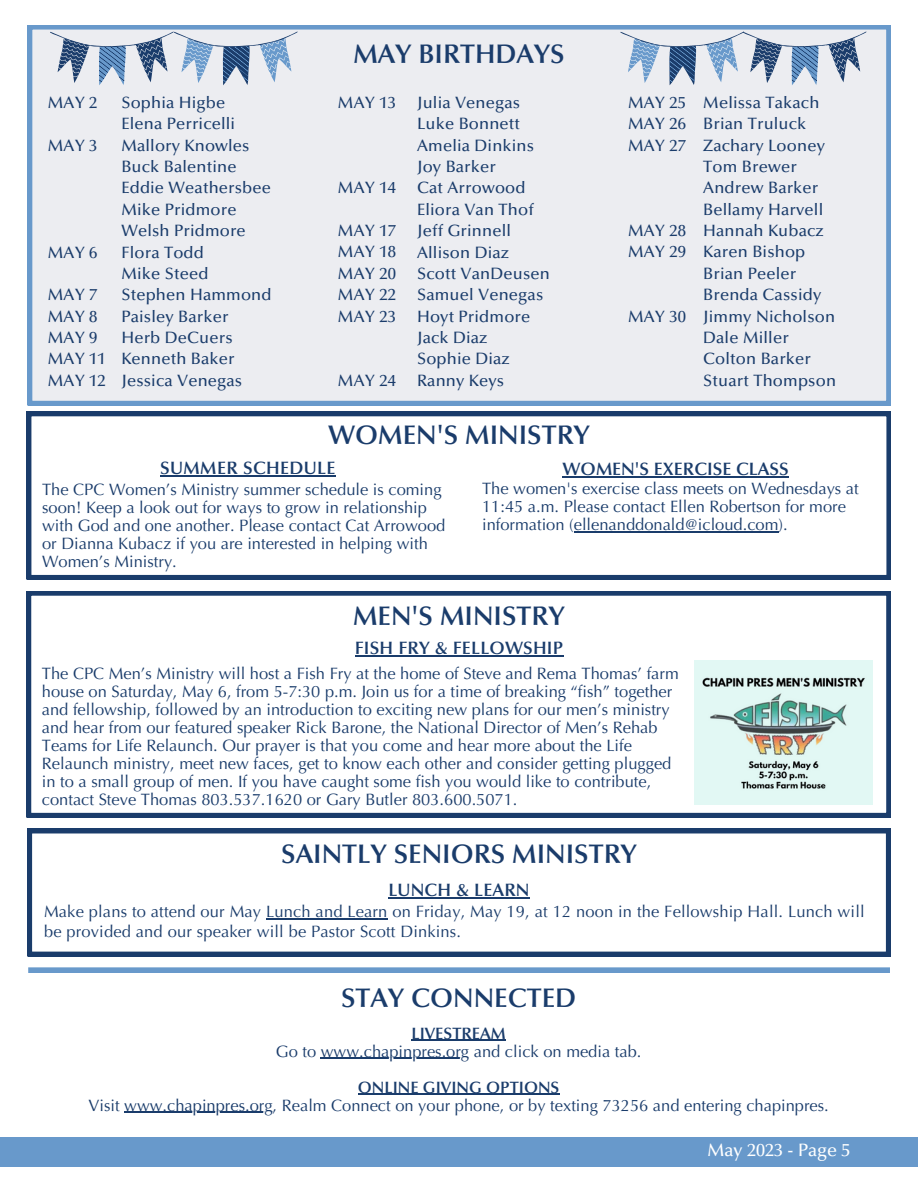
<style>
.page{position:relative;width:918px;height:1188px;background:#fff}
.page>*{position:absolute;margin:0;border:0;box-sizing:border-box;transform-origin:0 0}
.t1{font:600 27px "Optima LT Pro";color:#1a3c6b}
.t2{font:600 18px "Optima LT Pro";letter-spacing:.01em;color:#1a3c6b}
.t3{font:500 18px "Optima LT Pro";color:#fff}
.t4{font:16.5px/18px "Optima LT Pro";color:#1a3c6b}
.t5{font:500 16.5px "Optima LT Pro";letter-spacing:.01em;color:#1a3c6b}
.t6{font:600 16.5px "Optima LT Pro";color:#1a3c6b}
</style>
<div class="page">
<div style="left:0;top:1138px;width:918px;height:29px;background:#6899cb"></div>
<div style="left:28px;top:25px;width:863px;height:380px;background:#ecedf1"></div>
<svg style="left:50px;top:32px;width:248px;height:53px"></svg>
<svg style="left:27px;top:412px;width:864px;height:167px"></svg>
<svg style="left:28px;top:829px;width:862px;height:127px"></svg>
<svg style="left:620px;top:32px;width:246px;height:53px"></svg>
<svg style="left:27px;top:591px;width:864px;height:226px"></svg>
<img style="left:694px;top:660px;width:178px;height:144px">
<hr style="left:388px;top:897px;width:142px;height:1px;background:#1a3c6b">
<hr style="left:266px;top:918px;width:122px;height:1px;background:#1a3c6b">
<hr style="left:563px;top:476px;width:226px;height:1px;background:#1a3c6b">
<hr style="left:574px;top:531px;width:205px;height:1px;background:#1a3c6b">
<hr style="left:160px;top:475px;width:176px;height:2px;background:#1a3c6b">
<hr style="left:355px;top:655px;width:208px;height:2px;background:#1a3c6b">
<hr style="left:411px;top:1040px;width:95px;height:1px;background:#1a3c6b">
<hr style="left:321px;top:1058px;width:148px;height:1px;background:#1a3c6b">
<hr style="left:358px;top:1094px;width:201px;height:1px;background:#1a3c6b">
<hr style="left:124px;top:1112px;width:149px;height:1px;background:#1a3c6b">
<div style="left:28px;top:967px;width:862px;height:6px;background:#6899cb"></div>
<p class="t5" style="left:48px;top:96px;width:51px">MAY 2</p>
<p class="t5" style="left:48px;top:139px;width:51px">MAY 3</p>
<p class="t5" style="left:48px;top:245px;width:51px">MAY 6</p>
<p class="t5" style="left:48px;top:288px;width:51px">MAY 7</p>
<p class="t5" style="left:48px;top:310px;width:51px">MAY 8</p>
<p class="t5" style="left:48px;top:331px;width:51px">MAY 9</p>
<p class="t5" style="left:48px;top:352px;width:60px">MAY 11</p>
<p class="t5" style="left:48px;top:374px;width:60px">MAY 12</p>
<p class="t5" style="left:121px;top:96px;width:105px">Sophia Higbe</p>
<p class="t5" style="left:121px;top:117px;width:115px">Elena Perricelli</p>
<p class="t5" style="left:121px;top:139px;width:130px">Mallory Knowles</p>
<p class="t5" style="left:121px;top:160px;width:117px">Buck Balentine</p>
<p class="t5" style="left:121px;top:181px;width:151px">Eddie Weathersbee</p>
<p class="t5" style="left:121px;top:203px;width:117px">Mike Pridmore</p>
<p class="t5" style="left:121px;top:224px;width:126px">Welsh Pridmore</p>
<p class="t5" style="left:121px;top:245px;width:84px">Flora Todd</p>
<p class="t5" style="left:121px;top:267px;width:89px">Mike Steed</p>
<p class="t5" style="left:121px;top:288px;width:152px">Stephen Hammond</p>
<p class="t5" style="left:121px;top:310px;width:109px">Paisley Barker</p>
<p class="t5" style="left:121px;top:331px;width:113px">Herb DeCuers</p>
<p class="t5" style="left:121px;top:352px;width:115px">Kenneth Baker</p>
<p class="t5" style="left:121px;top:374px;width:122px">Jessica Venegas</p>
<p class="t1" style="left:353px;top:44px;width:213px">MAY BIRTHDAYS</p>
<p class="t5" style="left:417px;top:96px;width:105px">Julia Venegas</p>
<p class="t5" style="left:417px;top:117px;width:105px">Luke Bonnett</p>
<p class="t5" style="left:417px;top:139px;width:119px">Amelia Dinkins</p>
<p class="t5" style="left:417px;top:160px;width:80px">Joy Barker</p>
<p class="t5" style="left:417px;top:181px;width:110px">Cat Arrowood</p>
<p class="t5" style="left:417px;top:203px;width:118px">Eliora Van Thof</p>
<p class="t5" style="left:417px;top:224px;width:96px">Jeff Grinnell</p>
<p class="t5" style="left:417px;top:245px;width:94px">Allison Diaz</p>
<p class="t5" style="left:417px;top:267px;width:134px">Scott VanDeusen</p>
<p class="t5" style="left:417px;top:288px;width:128px">Samuel Venegas</p>
<p class="t5" style="left:417px;top:310px;width:115px">Hoyt Pridmore</p>
<p class="t5" style="left:417px;top:331px;width:72px">Jack Diaz</p>
<p class="t5" style="left:417px;top:352px;width:94px">Sophie Diaz</p>
<p class="t5" style="left:417px;top:374px;width:89px">Ranny Keys</p>
<p class="t5" style="left:338px;top:96px;width:60px">MAY 13</p>
<p class="t5" style="left:338px;top:181px;width:60px">MAY 14</p>
<p class="t5" style="left:338px;top:224px;width:60px">MAY 17</p>
<p class="t5" style="left:338px;top:245px;width:60px">MAY 18</p>
<p class="t5" style="left:338px;top:267px;width:60px">MAY 20</p>
<p class="t5" style="left:338px;top:288px;width:60px">MAY 22</p>
<p class="t5" style="left:338px;top:310px;width:60px">MAY 23</p>
<p class="t5" style="left:338px;top:374px;width:60px">MAY 24</p>
<p class="t1" style="left:328px;top:424px;width:263px">WOMEN'S MINISTRY</p>
<p class="t5" style="left:628px;top:96px;width:60px">MAY 25</p>
<p class="t5" style="left:628px;top:117px;width:60px">MAY 26</p>
<p class="t5" style="left:628px;top:139px;width:60px">MAY 27</p>
<p class="t5" style="left:628px;top:224px;width:60px">MAY 28</p>
<p class="t5" style="left:628px;top:245px;width:60px">MAY 29</p>
<p class="t5" style="left:628px;top:310px;width:60px">MAY 30</p>
<p class="t5" style="left:703px;top:96px;width:118px">Melissa Takach</p>
<p class="t5" style="left:703px;top:117px;width:105px">Brian Truluck</p>
<p class="t5" style="left:703px;top:139px;width:123px">Zachary Looney</p>
<p class="t5" style="left:703px;top:160px;width:95px">Tom Brewer</p>
<p class="t5" style="left:703px;top:181px;width:117px">Andrew Barker</p>
<p class="t5" style="left:703px;top:203px;width:122px">Bellamy Harvell</p>
<p class="t5" style="left:703px;top:224px;width:122px">Hannah Kubacz</p>
<p class="t5" style="left:703px;top:245px;width:104px">Karen Bishop</p>
<p class="t5" style="left:703px;top:267px;width:94px">Brian Peeler</p>
<p class="t5" style="left:703px;top:288px;width:120px">Brenda Cassidy</p>
<p class="t5" style="left:703px;top:310px;width:133px">Jimmy Nicholson</p>
<p class="t5" style="left:703px;top:331px;width:87px">Dale Miller</p>
<p class="t5" style="left:703px;top:352px;width:109px">Colton Barker</p>
<p class="t5" style="left:703px;top:374px;width:134px">Stuart Thompson</p>
<p class="t2" style="left:160px;top:461px;width:177px">SUMMER SCHEDULE</p>
<p class="t4" style="left:42px;top:482px;width:405px">The CPC Women’s Ministry summer schedule is coming soon! Keep a look out for ways to grow in relationship with God and one another. Please contact Cat Arrowood or Dianna Kubacz if you are interested in helping with Women’s Ministry.</p>
<p class="t1" style="left:353px;top:605px;width:213px">MEN'S MINISTRY</p>
<p class="t2" style="left:563px;top:462px;width:228px">WOMEN'S EXERCISE CLASS</p>
<p class="t4" style="left:482px;top:481px;width:378px">The women's exercise class meets on Wednesdays at<br>11:45 a.m. Please contact Ellen Robertson for more information (ellenanddonald@icloud.com).</p>
<p class="t2" style="left:355px;top:641px;width:210px">FISH FRY &amp; FELLOWSHIP</p>
<p class="t4" style="left:42px;top:666px;width:638px">The CPC Men’s Ministry will host a Fish Fry at the home of Steve and Rema Thomas’ farm house on Saturday, May 6, from 5-7:30 p.m. Join us for a time of breaking “fish” together and fellowship, followed by an introduction to exciting new plans for our men’s ministry and hear from our featured speaker Rick Barone, the National Director of Men’s Rehab Teams for Life Relaunch. Our prayer is that you come and hear more about the Life Relaunch ministry, meet new faces, get to know each other and consider getting plugged in to a small group of men. If you have caught some fish you would like to contribute, contact Steve Thomas 803.537.1620 or Gary Butler 803.600.5071.</p>
<p class="t1" style="left:281px;top:844px;width:357px">SAINTLY SENIORS MINISTRY</p>
<p class="t2" style="left:388px;top:883px;width:143px">LUNCH &amp; LEARN</p>
<p class="t4" style="left:44px;top:903px;width:822px;line-height:20.2px">Make plans to attend our May Lunch and Learn on Friday, May 19, at 12 noon in the Fellowship Hall. Lunch will be provided and our speaker will be Pastor Scott Dinkins.</p>
<p class="t1" style="left:341px;top:987px;width:237px">STAY CONNECTED</p>
<p class="t6" style="left:411px;top:1027px;width:96px">LIVESTREAM</p>
<p class="t4" style="left:276px;top:1044px;width:367px">Go to www.chapinpres.org and click on media tab.</p>
<p class="t6" style="left:358px;top:1081px;width:203px">ONLINE GIVING OPTIONS</p>
<p class="t4" style="left:88px;top:1098px;width:742px">Visit www.chapinpres.org, Realm Connect on your phone, or by texting 73256 and entering chapinpres.</p>
<p class="t3" style="left:708px;top:1142px;width:145px">May 2023 - Page 5</p>
</div>
